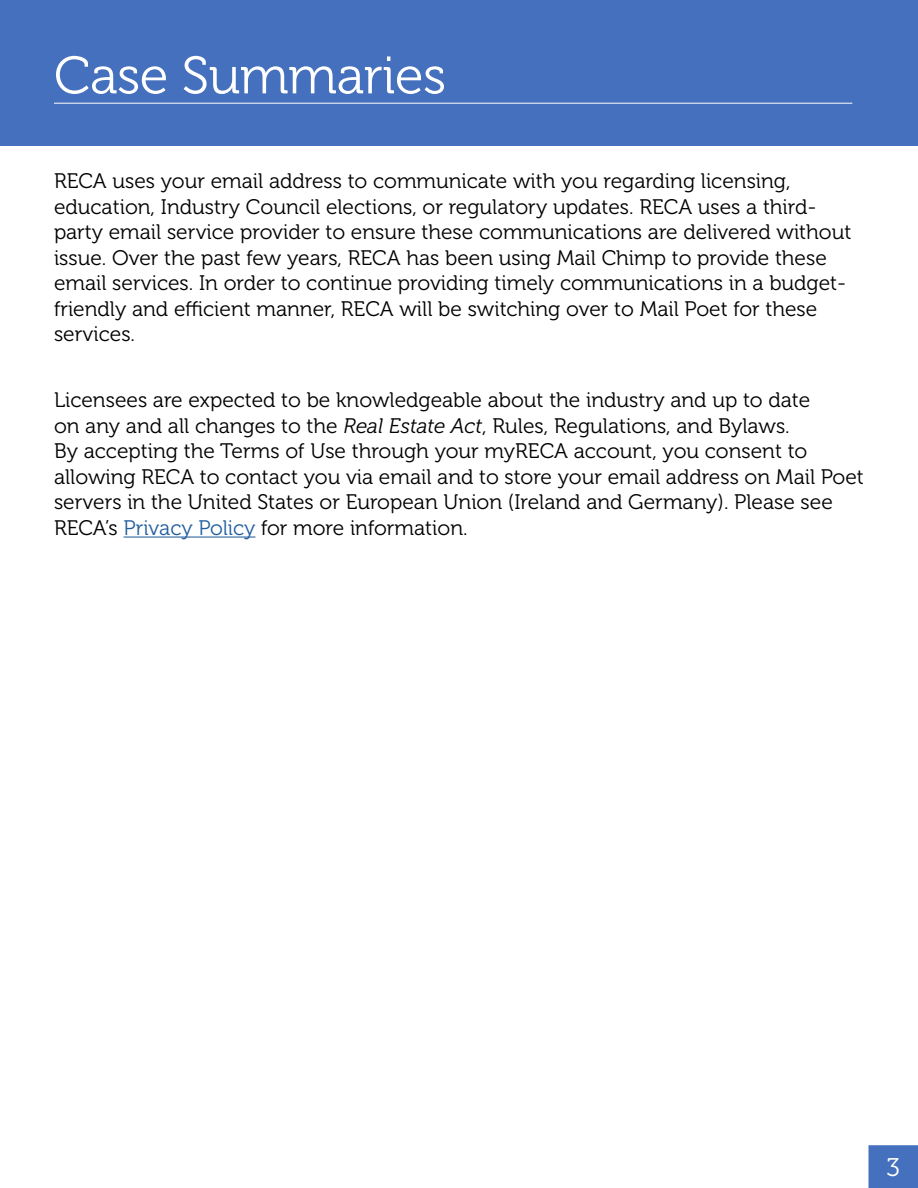
<style>
.page{position:relative;width:918px;height:1188px;background:#fff}
.page>*{position:absolute;margin:0;border:0;box-sizing:border-box;transform-origin:0 0}
.t1{font:52.5px "Museo 300";letter-spacing:-.01em;color:#fff}
.t2{font:25.5px "Museo 300";color:#fff}
.t3{font:21px/25.5px "Museo 300";color:#000}
.s1{font-style:italic}
.s2{color:#215e9e}
</style>
<div class="page">
<div style="left:869px;top:1146px;width:48px;height:41px;background:#4570bd"></div>
<div style="left:868px;top:1145px;width:50px;height:43px;border:2px solid #4570bd"></div>
<hr style="left:124px;top:537px;width:131px;height:1px;background:#215e9e">
<div style="left:0;top:0;width:918px;height:146px;background:#4570bd"></div>
<hr style="left:54px;top:103px;width:798px;height:1px;background:#fff">
<h1 class="t1" style="left:54px;top:47px;width:394px">Case Summaries</h1>
<p class="t3" style="left:54px;top:169px;width:799px">RECA uses your email address to communicate with you regarding licensing, education, Industry Council elections, or regulatory updates. RECA uses a third&shy;party email service provider to ensure these communications are delivered without issue. Over the past few years, RECA has been using Mail Chimp to provide these email services. In order to continue providing timely communications in a budget&shy;friendly and efficient manner, RECA will be switching over to Mail Poet for these services.</p>
<p class="t3" style="left:54px;top:388px;width:812px">Licensees are expected to be knowledgeable about the industry and up to date<br>on any and all changes to the <span class="s1">Real Estate Act</span>, Rules, Regulations, and Bylaws.<br>By accepting the Terms of Use through your myRECA account, you consent to allowing RECA to contact you via email and to store your email address on Mail Poet servers in the United States or European Union (Ireland and Germany). Please see RECA’s <span class="s2">Privacy Policy</span> for more information.</p>
<p class="t2" style="left:887px;top:1154px;width:15px">3</p>
</div>
